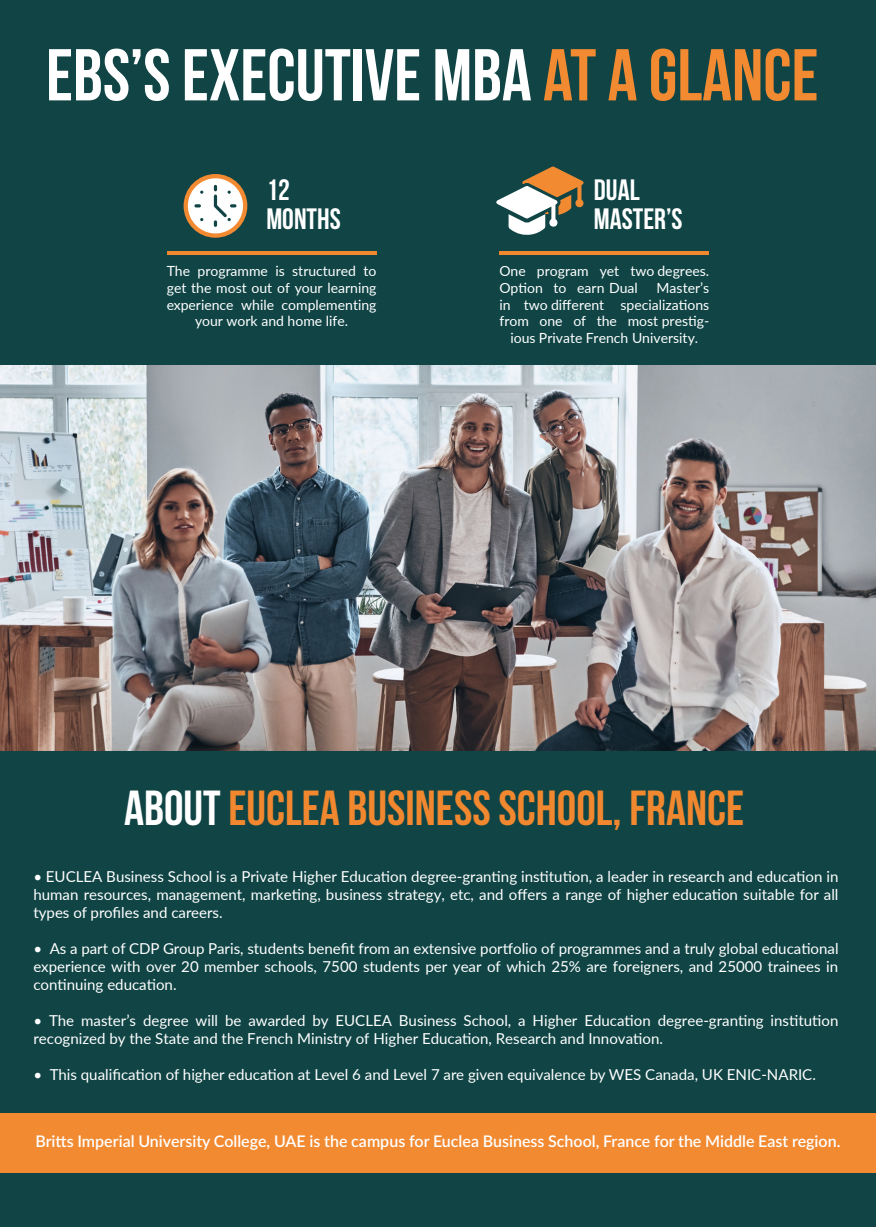
<style>
.page{position:relative;width:876px;height:1227px;background:#fff}
.page>*{position:absolute;margin:0;border:0;box-sizing:border-box;transform-origin:0 0}
.t1{font:700 73.2px "Bebas Neue";color:#fff}
.t2{font:700 49.2px "Bebas Neue";color:#f1882f}
.t3{font:700 29.4px/28.4px "Bebas Neue";color:#fff}
.t4{font:600 16px "Lato";color:#fff}
.t5{font:15px/18px "Lato";color:#fff;text-align:justify}
.t6{font:14px/16.8px "Lato";color:#fff;text-align:center}
.s1{color:#f28a32}
.s2{color:#fff}
</style>
<div class="page">
<div style="left:0;top:0;width:875px;height:1226px;background:#104445"></div>
<div style="left:0;top:1112px;width:875px;height:60px;background:#f28a32"></div>
<svg style="left:496px;top:166px;width:87px;height:69px"></svg>
<hr style="left:167px;top:251px;width:209px;height:4px;background:#f1882f">
<hr style="left:499px;top:251px;width:210px;height:4px;background:#f1882f">
<svg style="left:183px;top:174px;width:64px;height:64px"></svg>
<svg style="left:188px;top:178px;width:55px;height:55px;background:#dcd5c8"></svg>
<img style="left:0;top:365px;width:875px;height:385px">
<h1 class="t1" style="left:46px;top:35px;width:773px">EBS’S EXECUTIVE MBA <span class="s1">AT A GLANCE</span></h1>
<h3 class="t3" style="left:266px;top:176px;width:76px">12<br>MONTHS</h3>
<p class="t6" style="left:167px;top:262px;width:211px">The programme is structured to get the most out of your learning experience while complementing your work and home life.</p>
<h3 class="t3" style="left:593px;top:176px;width:90px">DUAL<br>MASTER’S</h3>
<p class="t6" style="left:499px;top:262px;width:211px;text-align:left">One program yet two degrees.<br>Option to earn Dual</p>
<p class="t6" style="left:656px;top:279px;width:54px">Master’s</p>
<p class="t6" style="left:499px;top:295px;width:211px">in two different specializations</p>
<p class="t6" style="left:499px;top:312px;width:211px">from one of the most prestig-</p>
<p class="t6" style="left:510px;top:329px;width:189px">ious Private French University.</p>
<h2 class="t2" style="left:124px;top:781px;width:621px"><span class="s2">ABOUT</span> EUCLEA BUSINESS SCHOOL, FRANCE</h2>
<p class="t5" style="left:33px;top:866px;width:806px">• EUCLEA Business School is a Private Higher Education degree-granting institution, a leader in research and education in human resources, management, marketing, business strategy, etc, and offers a range of higher education suitable for all types of profiles and careers.</p>
<p class="t5" style="left:33px;top:938px;width:806px">• As a part of CDP Group Paris, students benefit from an extensive portfolio of programmes and a truly global educational experience with over 20 member schools, 7500 students per year of which 25% are foreigners, and 25000 trainees in continuing education.</p>
<p class="t5" style="left:33px;top:1011px;width:806px">• The master’s degree will be awarded by EUCLEA Business School, a Higher Education degree-granting institution recognized by the State and the French Ministry of Higher Education, Research and Innovation.</p>
<p class="t5" style="left:33px;top:1065px;width:783px">• This qualification of higher education at Level 6 and Level 7 are given equivalence by WES Canada, UK ENIC-NARIC.</p>
<p class="t4" style="left:35px;top:1129px;width:806px">Britts Imperial University College, UAE is the campus for Euclea Business School, France for the Middle East region.</p>
</div>
